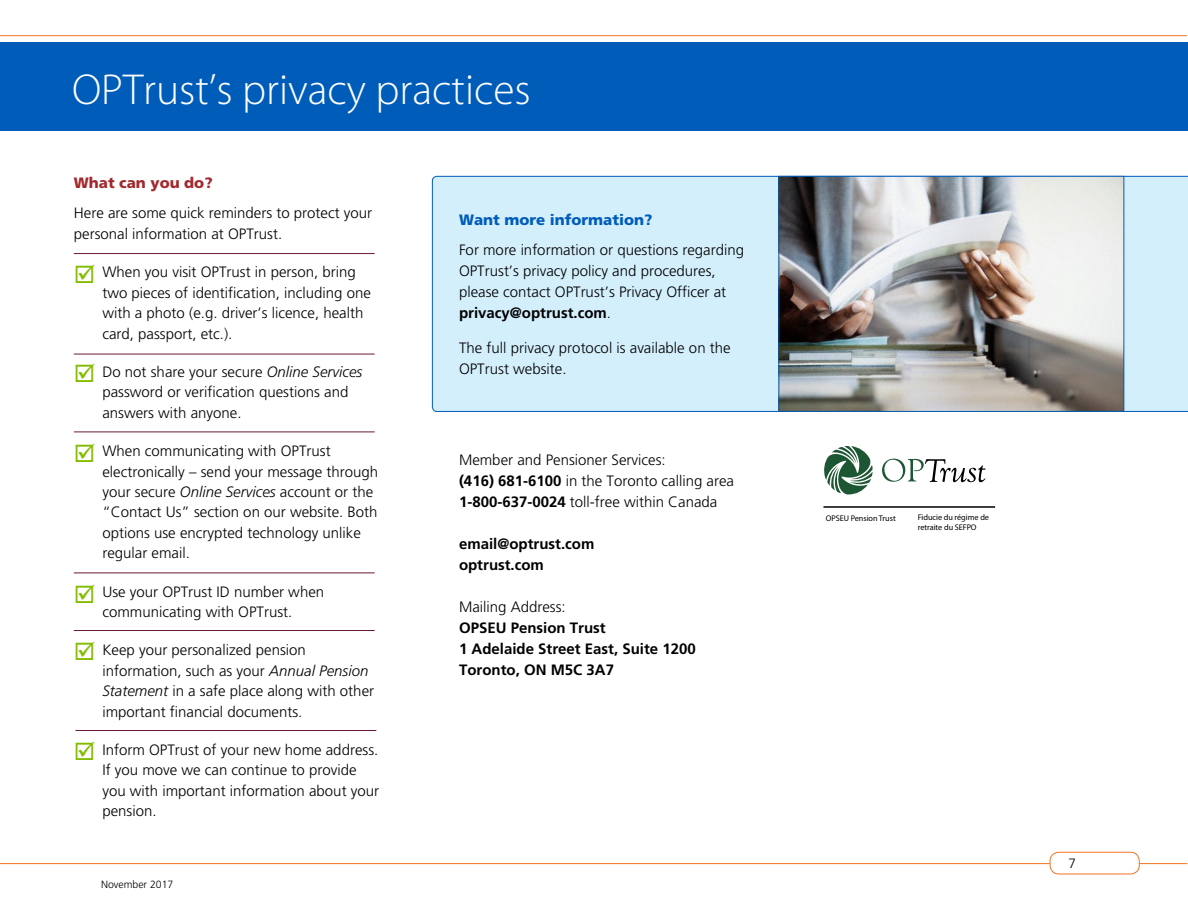
<style>
.page{position:relative;width:1188px;height:918px;background:#fff}
.page>*{position:absolute;margin:0;border:0;box-sizing:border-box;transform-origin:0 0}
.t1{font:300 43.5px "Myriad Pro";color:#fff}
.t2{font:300 15px/20.4px "Frutiger";color:#000}
.t3{font:700 15px/21px "Frutiger";color:#000}
.t4{font:900 15px "Frutiger";color:#005cb9}
.t5{font:900 15px "Frutiger";color:#a22a2e}
.t6{font:300 13.5px "Frutiger";color:#000}
.t7{font:300 10.5px "Frutiger";color:#000}
.t8{font:8.25px/9.9px "Myriad Pro";letter-spacing:-.005em;color:#000}
.s1{font-style:italic}
.s2{font-weight:700}
</style>
<div class="page">
<div style="left:432px;top:176px;width:756px;height:236px;background:#d4effc"></div>
<hr style="left:0;top:863px;width:1187px;height:1px;background:#f37321">
<div style="left:0;top:42px;width:1188px;height:88px;background:#005cb9"></div>
<hr style="left:0;top:35px;width:1187px;height:1px;background:#f37321">
<div style="left:1050px;top:852px;width:89px;height:22px;background:#fff;border-radius:9px"></div>
<div style="left:1050px;top:852px;width:90px;height:22px;border:1px solid #f37321;border-radius:9px"></div>
<img style="left:780px;top:178px;width:342px;height:232px">
<div style="left:778px;top:176px;width:346px;height:236px;border:1px solid #005cb9"></div>
<svg style="left:824px;top:446px;width:49px;height:49px"></svg>
<svg style="left:882px;top:459px;width:104px;height:23px"></svg>
<hr style="left:824px;top:507px;width:171px;height:1px;background:#000">
<hr style="left:74px;top:253px;width:301px;height:1px;background:#6a1b32">
<hr style="left:74px;top:354px;width:301px;height:1px;background:#6a1b32">
<hr style="left:74px;top:432px;width:301px;height:1px;background:#6a1b32">
<hr style="left:74px;top:573px;width:301px;height:1px;background:#6a1b32">
<hr style="left:74px;top:630px;width:301px;height:1px;background:#6a1b32">
<hr style="left:76px;top:730px;width:300px;height:1px;background:#6a1b32">
<h1 class="t1" style="left:72px;top:63px;width:460px">OPTrust’s privacy practices</h1>
<p class="t5" style="left:74px;top:174px;width:140px">What can you do?</p>
<p class="t2" style="left:74px;top:202px;width:300px;line-height:21px">Here are some quick reminders to protect your personal information at OPTrust.</p>
<p class="t2" style="left:102px;top:262px;width:270px">When you visit OPTrust in person, bring two pieces of identification, including one with a photo (e.g. driver’s licence, health card, passport, etc.).</p>
<p class="t2" style="left:102px;top:362px;width:262px">Do not share your secure <span class="s1">Online Services </span>password or verification questions and answers with anyone.</p>
<p class="t2" style="left:102px;top:441px;width:277px">When communicating with OPTrust electronically – send your message through your secure <span class="s1">Online Services</span> account or the “Contact Us” section on our website. Both options use encrypted technology unlike regular email.</p>
<p class="t2" style="left:102px;top:581px;width:223px">Use your OPTrust ID number when communicating with OPTrust.</p>
<p class="t2" style="left:102px;top:640px;width:273px">Keep your personalized pension information, such as your <span class="s1">Annual Pension Statement</span> in a safe place along with other important financial documents.</p>
<p class="t2" style="left:102px;top:740px;width:278px">Inform OPTrust of your new home address.<br>If you move we can continue to provide you with important information about your pension.</p>
<p class="t7" style="left:101px;top:878px;width:74px">November 2017</p>
<p class="t4" style="left:459px;top:211px;width:195px">Want more information?</p>
<p class="t2" style="left:459px;top:239px;width:287px;line-height:21px">For more information or questions regarding OPTrust’s privacy policy and procedures, please contact OPTrust’s Privacy Officer at <span class="s2">privacy@optrust.com</span>.</p>
<p class="t2" style="left:459px;top:337px;width:273px;line-height:21px">The full privacy protocol is available on the<br>OPTrust website.</p>
<p class="t2" style="left:459px;top:449px;width:277px;line-height:21px">Member and Pensioner Services:<br><span class="s2">(416) 681-6100</span> in the Toronto calling area<br><span class="s2">1-800-637-0024</span> toll-free within Canada</p>
<p class="t3" style="left:459px;top:533px;width:137px">email@optrust.com optrust.com</p>
<p class="t2" style="left:459px;top:596px;width:108px">Mailing Address:</p>
<p class="t3" style="left:459px;top:617px;width:238px">OPSEU Pension Trust<br>1 Adelaide Street East, Suite 1200<br>Toronto, ON M5C 3A7</p>
<p class="t8" style="left:826px;top:513px;width:71px">OPSEU Pension Trust</p>
<p class="t8" style="left:918px;top:512px;width:73px">Fiducie du régime de retraite du SEFPO</p>
<p class="t6" style="left:1068px;top:855px;width:9px">7</p>
</div>
